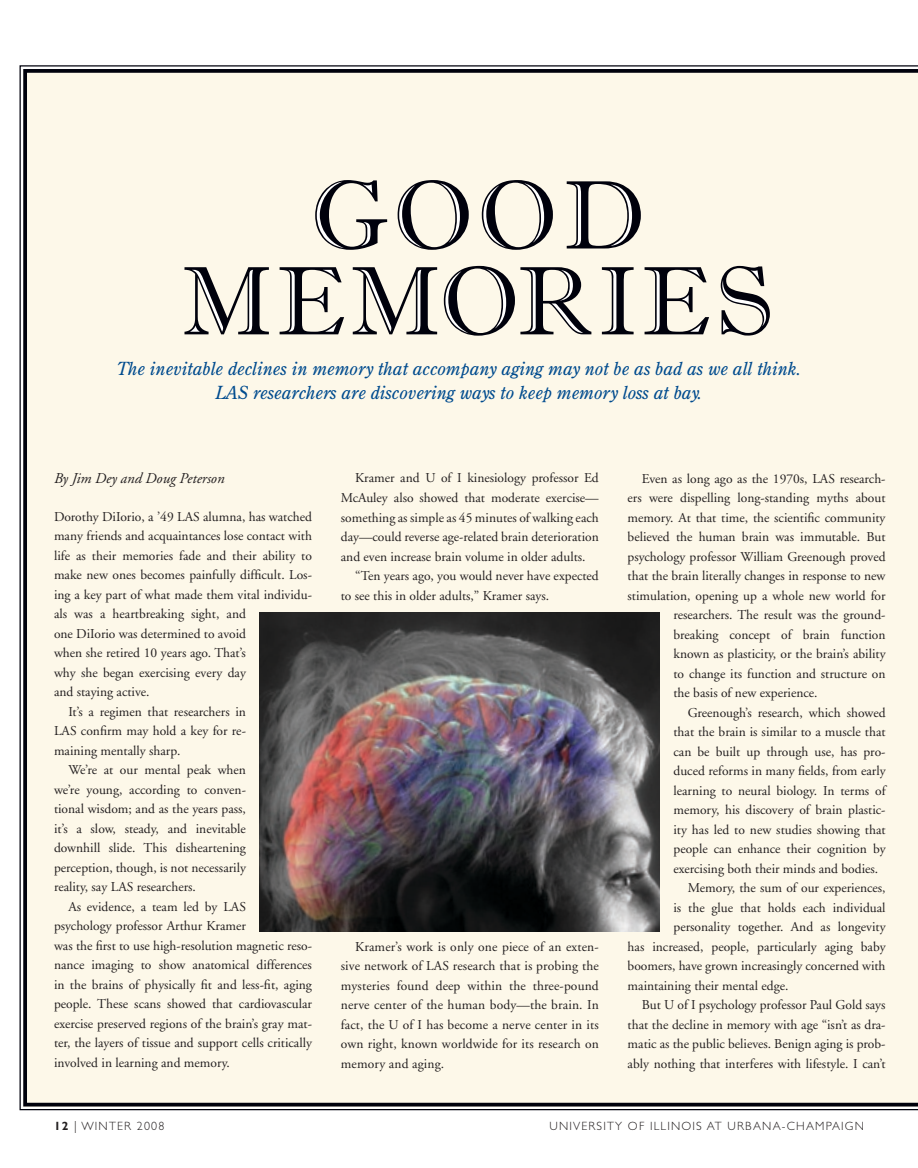
<style>
.page{position:relative;width:918px;height:1168px;background:#fff}
.page>*{position:absolute;margin:0;border:0;box-sizing:border-box;transform-origin:0 0}
.t1{font:italic 18px/24px "Century Old Style Std";color:#004b8e;text-align:center}
.t2{font:italic 15px "Adobe Garamond";color:#231f20}
.t3{font:13.5px/19.5px "Adobe Garamond";color:#231f20;text-align:justify}
.t4{font:300 12px "Gill Sans";letter-spacing:.1em;color:#231f20}
.s1{font-weight:700}
</style>
<div class="page">
<div style="left:23px;top:69px;width:895px;height:1037px;background:#fdf8e9"></div>
<img style="left:260px;top:612px;width:400px;height:319px">
<svg style="left:567px;top:181px;width:74px;height:67px;background:#b3b0a9"></svg>
<svg style="left:482px;top:180px;width:71px;height:70px;background:#b8b5ae"></svg>
<svg style="left:398px;top:180px;width:71px;height:70px;background:#b8b5ae"></svg>
<svg style="left:315px;top:180px;width:72px;height:70px;background:#bdbab3"></svg>
<svg style="left:721px;top:266px;width:49px;height:69px;background:#afaca6"></svg>
<svg style="left:645px;top:267px;width:64px;height:67px;background:#b3b0aa"></svg>
<svg style="left:602px;top:267px;width:32px;height:67px;background:#a4a29d"></svg>
<svg style="left:444px;top:266px;width:147px;height:70px;background:#b7b4ad"></svg>
<svg style="left:353px;top:267px;width:84px;height:67px;background:#afaca6"></svg>
<svg style="left:280px;top:267px;width:64px;height:67px;background:#b3b0aa"></svg>
<svg style="left:184px;top:267px;width:85px;height:67px;background:#afada7"></svg>
<h1 class="t1" style="left:117px;top:357px;width:686px">The inevitable declines in memory that accompany aging may not be as bad as we all think.<br>LAS researchers are discovering ways to keep memory loss at bay.</h1>
<p class="t2" style="left:54px;top:470px;width:172px">By Jim Dey and Doug Peterson</p>
<p class="t3" style="left:54px;top:507px;width:259px">Dorothy DiIorio, a ’49 LAS alumna, has watched</p>
<p class="t3" style="left:54px;top:527px;width:259px">many friends and acquaintances lose contact with</p>
<p class="t3" style="left:54px;top:546px;width:259px">life as their memories fade and their ability to</p>
<p class="t3" style="left:54px;top:566px;width:260px">make new ones becomes painfully difficult. Los-</p>
<p class="t3" style="left:54px;top:585px;width:260px">ing a key part of what made them vital individu-</p>
<p class="t3" style="left:54px;top:605px;width:193px">als was a heartbreaking sight, and</p>
<p class="t3" style="left:54px;top:624px;width:194px">one DiIorio was determined to avoid</p>
<p class="t3" style="left:54px;top:644px;width:194px">when she retired 10 years ago. That’s</p>
<p class="t3" style="left:54px;top:663px;width:193px">why she began exercising every day</p>
<p class="t3" style="left:54px;top:683px;width:97px">and staying active.</p>
<p class="t3" style="left:68px;top:702px;width:179px">It’s a regimen that researchers in</p>
<p class="t3" style="left:54px;top:722px;width:194px">LAS confirm may hold a key for re-</p>
<p class="t3" style="left:54px;top:741px;width:128px">maining mentally sharp.</p>
<p class="t3" style="left:68px;top:761px;width:179px">We’re at our mental peak when</p>
<p class="t3" style="left:54px;top:780px;width:194px">we’re young, according to conven-</p>
<p class="t3" style="left:54px;top:800px;width:193px">tional wisdom; and as the years pass,</p>
<p class="t3" style="left:54px;top:819px;width:194px">it’s a slow, steady, and inevitable</p>
<p class="t3" style="left:54px;top:839px;width:193px">downhill slide. This disheartening</p>
<p class="t3" style="left:54px;top:858px;width:194px">perception, though, is not necessarily</p>
<p class="t3" style="left:54px;top:878px;width:143px">reality, say LAS researchers.</p>
<p class="t3" style="left:68px;top:897px;width:179px">As evidence, a team led by LAS</p>
<p class="t3" style="left:54px;top:917px;width:193px">psychology professor Arthur Kramer</p>
<p class="t3" style="left:54px;top:936px;width:260px">was the first to use high-resolution magnetic reso-</p>
<p class="t3" style="left:54px;top:956px;width:260px">nance imaging to show anatomical differences</p>
<p class="t3" style="left:54px;top:975px;width:259px">in the brains of physically fit and less-fit, aging</p>
<p class="t3" style="left:54px;top:995px;width:259px">people. These scans showed that cardiovascular</p>
<p class="t3" style="left:54px;top:1014px;width:260px">exercise preserved regions of the brain’s gray mat-</p>
<p class="t3" style="left:54px;top:1034px;width:260px">ter, the layers of tissue and support cells critically</p>
<p class="t3" style="left:54px;top:1053px;width:177px">involved in learning and memory.</p>
<p class="t3" style="left:355px;top:469px;width:245px">Kramer and U of I kinesiology professor Ed</p>
<p class="t3" style="left:341px;top:488px;width:259px">McAuley also showed that moderate exercise—</p>
<p class="t3" style="left:341px;top:508px;width:260px">something as simple as 45 minutes of walking each</p>
<p class="t3" style="left:341px;top:527px;width:259px">day—could reverse age-related brain deterioration</p>
<p class="t3" style="left:341px;top:547px;width:246px">and even increase brain volume in older adults.</p>
<p class="t3" style="left:355px;top:566px;width:245px">“Ten years ago, you would never have expected</p>
<p class="t3" style="left:341px;top:586px;width:210px">to see this in older adults,” Kramer says.</p>
<p class="t3" style="left:341px;top:937px;width:260px;text-indent:14px">Kramer’s work is only one piece of an exten&shy;sive network of LAS research that is probing the mysteries found deep within the three-pound nerve center of the human body—the brain. In fact, the U of I has become a nerve center in its own right, known worldwide for its research on memory and aging.</p>
<p class="t3" style="left:642px;top:469px;width:245px">Even as long ago as the 1970s, LAS research-</p>
<p class="t3" style="left:628px;top:488px;width:260px">ers were dispelling long-standing myths about</p>
<p class="t3" style="left:628px;top:508px;width:259px">memory. At that time, the scientific community</p>
<p class="t3" style="left:628px;top:527px;width:260px">believed the human brain was immutable. But</p>
<p class="t3" style="left:628px;top:547px;width:259px">psychology professor William Greenough proved</p>
<p class="t3" style="left:628px;top:566px;width:259px">that the brain literally changes in response to new</p>
<p class="t3" style="left:628px;top:586px;width:260px">stimulation, opening up a whole new world for</p>
<p class="t3" style="left:674px;top:605px;width:214px">researchers. The result was the ground-</p>
<p class="t3" style="left:674px;top:625px;width:214px">breaking concept of brain function</p>
<p class="t3" style="left:674px;top:644px;width:214px">known as plasticity, or the brain’s ability</p>
<p class="t3" style="left:674px;top:664px;width:214px">to change its function and structure on</p>
<p class="t3" style="left:674px;top:683px;width:146px">the basis of new experience.</p>
<p class="t3" style="left:688px;top:703px;width:199px">Greenough’s research, which showed</p>
<p class="t3" style="left:674px;top:722px;width:214px">that the brain is similar to a muscle that</p>
<p class="t3" style="left:674px;top:742px;width:214px">can be built up through use, has pro-</p>
<p class="t3" style="left:674px;top:761px;width:214px">duced reforms in many fields, from early</p>
<p class="t3" style="left:674px;top:781px;width:214px">learning to neural biology. In terms of</p>
<p class="t3" style="left:674px;top:800px;width:214px">memory, his discovery of brain plastic-</p>
<p class="t3" style="left:674px;top:820px;width:214px">ity has led to new studies showing that</p>
<p class="t3" style="left:674px;top:839px;width:214px">people can enhance their cognition by</p>
<p class="t3" style="left:674px;top:859px;width:206px">exercising both their minds and bodies.</p>
<p class="t3" style="left:688px;top:878px;width:199px">Memory, the sum of our experiences,</p>
<p class="t3" style="left:674px;top:898px;width:214px">is the glue that holds each individual</p>
<p class="t3" style="left:674px;top:917px;width:214px">personality together. And as longevity</p>
<p class="t3" style="left:628px;top:937px;width:260px">has increased, people, particularly aging baby</p>
<p class="t3" style="left:628px;top:956px;width:259px">boomers, have grown increasingly concerned with</p>
<p class="t3" style="left:628px;top:976px;width:162px">maintaining their mental edge.</p>
<p class="t3" style="left:642px;top:995px;width:245px">But U of I psychology professor Paul Gold says</p>
<p class="t3" style="left:628px;top:1015px;width:260px">that the decline in memory with age “isn’t as dra-</p>
<p class="t3" style="left:628px;top:1034px;width:260px">matic as the public believes. Benign aging is prob-</p>
<p class="t3" style="left:628px;top:1054px;width:260px">ably nothing that interferes with lifestyle. I can’t</p>
<p class="t4" style="left:54px;top:1119px;width:112px"><span class="s1">12</span> | WINTER 2008</p>
<p class="t4" style="left:549px;top:1119px;width:316px">UNIVERSITY OF ILLINOIS AT URBANA-CHAMPAIGN</p>
</div>
